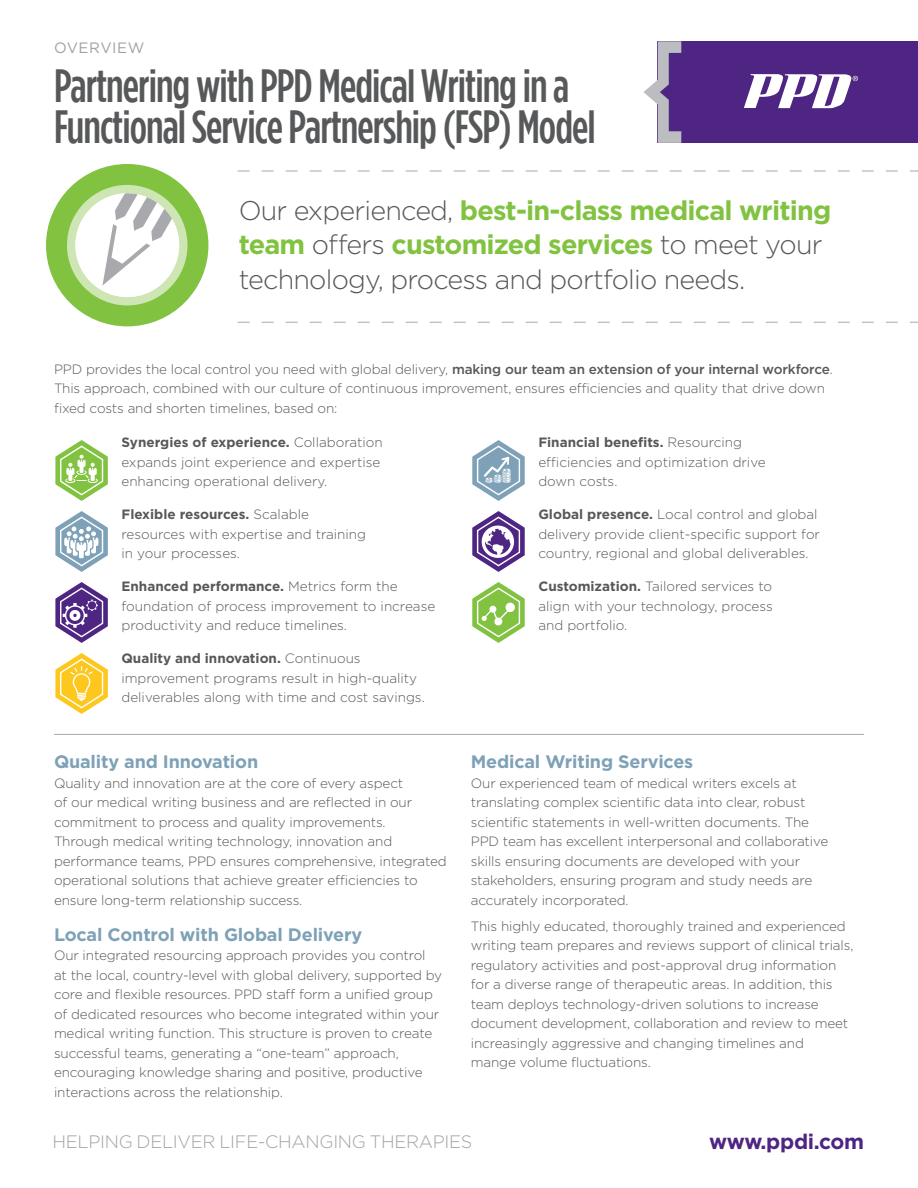
<style>
.page{position:relative;width:918px;height:1188px;background:#fff}
.page>*{position:absolute;margin:0;border:0;box-sizing:border-box;transform-origin:0 0}
.t1{font:500 46.5px/40.5px "Gotham Condensed";letter-spacing:-.02em;color:#57585a}
.t2{font:300 27px/34.5px "Gotham";letter-spacing:-.03em;color:#57585a}
.t3{font:700 21px "Gotham";letter-spacing:-.015em;color:#4e2582}
.t4{font:700 18px "Gotham";letter-spacing:-.01em;color:#7ea1b7}
.t5{font:300 18px "Gotham";letter-spacing:-.015em;color:#a1a3a6}
.t6{font:15px "Gotham";letter-spacing:.04em;color:#a1a1a5}
.t7{font:300 13.5px/19.5px "Gotham";letter-spacing:-.01em;color:#57585a}
.s1{font-weight:700;color:#81c340}
.s2{font-weight:500}
.s3{font-weight:700}
</style>
<div class="page">
<div style="left:658px;top:41px;width:260px;height:102px;background:#4e2582"></div>
<svg style="left:643px;top:41px;width:38px;height:102px"></svg>
<svg style="left:744px;top:74px;width:114px;height:34px"></svg>
<div style="left:46px;top:164px;width:162px;height:162px;border:26px solid #81c340;border-radius:50%"></div>
<svg style="left:238px;top:322px;width:680px;height:1px"></svg>
<svg style="left:238px;top:170px;width:680px;height:2px"></svg>
<svg style="left:67px;top:185px;width:121px;height:120px"></svg>
<hr style="left:54px;top:734px;width:810px;height:1px;background:#a8a9ad">
<svg style="left:472px;top:440px;width:53px;height:203px"></svg>
<svg style="left:55px;top:440px;width:53px;height:274px"></svg>
<p class="t6" style="left:54px;top:38px;width:92px">OVERVIEW</p>
<h1 class="t1" style="left:54px;top:64px;width:543px">Partnering with PPD Medical Writing in a<br>Functional Service Partnership (FSP) Model</h1>
<h2 class="t2" style="left:239px;top:192px;width:594px">Our experienced, <span class="s1">best-in-class medical writing team</span> offers <span class="s1">customized services</span> to meet your technology, process and portfolio needs.</h2>
<p class="t7" style="left:54px;top:359px;width:780px">PPD provides the local control you need with global delivery, <span class="s2">making our team an extension of your internal workforce</span>.<br>This approach, combined with our culture of continuous improvement, ensures efficiencies and quality that drive down fixed costs and shorten timelines, based on:</p>
<p class="t7" style="left:122px;top:432px;width:263px"><span class="s3">Synergies of experience.</span> Collaboration expands joint experience and expertise enhancing operational delivery.</p>
<p class="t7" style="left:122px;top:504px;width:246px"><span class="s3">Flexible resources.</span> Scalable resources with expertise and training in your processes.</p>
<p class="t7" style="left:122px;top:576px;width:315px"><span class="s3">Enhanced performance.</span> Metrics form the foundation of process improvement to increase productivity and reduce timelines.</p>
<p class="t7" style="left:122px;top:648px;width:305px"><span class="s3">Quality and innovation.</span> Continuous improvement programs result in high-quality deliverables along with time and cost savings.</p>
<p class="t7" style="left:538px;top:432px;width:229px"><span class="s3">Financial benefits.</span> Resourcing efficiencies and optimization drive down costs.</p>
<p class="t7" style="left:538px;top:504px;width:283px"><span class="s3">Global presence.</span> Local control and global delivery provide client-specific support for country, regional and global deliverables.</p>
<p class="t7" style="left:538px;top:576px;width:236px;text-align:justify"><span class="s3">Customization.</span> Tailored services to align with your technology, process and portfolio.</p>
<h3 class="t4" style="left:54px;top:750px;width:206px">Quality and Innovation</h3>
<p class="t7" style="left:54px;top:773px;width:394px">Quality and innovation are at the core of every aspect<br>of our medical writing business and are reflected in our commitment to process and quality improvements.<br>Through medical writing technology, innovation and performance teams, PPD ensures comprehensive, integrated operational solutions that achieve greater efficiencies to ensure long-term relationship success.</p>
<h3 class="t4" style="left:54px;top:922px;width:310px">Local Control with Global Delivery</h3>
<p class="t7" style="left:54px;top:945px;width:390px">Our integrated resourcing approach provides you control<br>at the local, country-level with global delivery, supported by core and flexible resources. PPD staff form a unified group of dedicated resources who become integrated within your medical writing function. This structure is proven to create successful teams, generating a “one-team” approach, encouraging knowledge sharing and positive, productive interactions across the relationship.</p>
<h3 class="t4" style="left:471px;top:750px;width:224px">Medical Writing Services</h3>
<p class="t7" style="left:471px;top:773px;width:359px">Our experienced team of medical writers excels at translating complex scientific data into clear, robust scientific statements in well-written documents. The PPD team has excellent interpersonal and collaborative skills ensuring documents are developed with your stakeholders, ensuring program and study needs are accurately incorporated.</p>
<p class="t7" style="left:471px;top:916px;width:384px">This highly educated, thoroughly trained and experienced writing team prepares and reviews support of clinical trials, regulatory activities and post-approval drug information for a diverse range of therapeutic areas. In addition, this team deploys technology-driven solutions to increase document development, collaboration and review to meet increasingly aggressive and changing timelines and<br>mange volume fluctuations.</p>
<h3 class="t5" style="left:52px;top:1131px;width:422px">HELPING DELIVER LIFE-CHANGING THERAPIES</h3>
<h3 class="t3" style="left:709px;top:1128px;width:156px">www.ppdi.com</h3>
</div>
